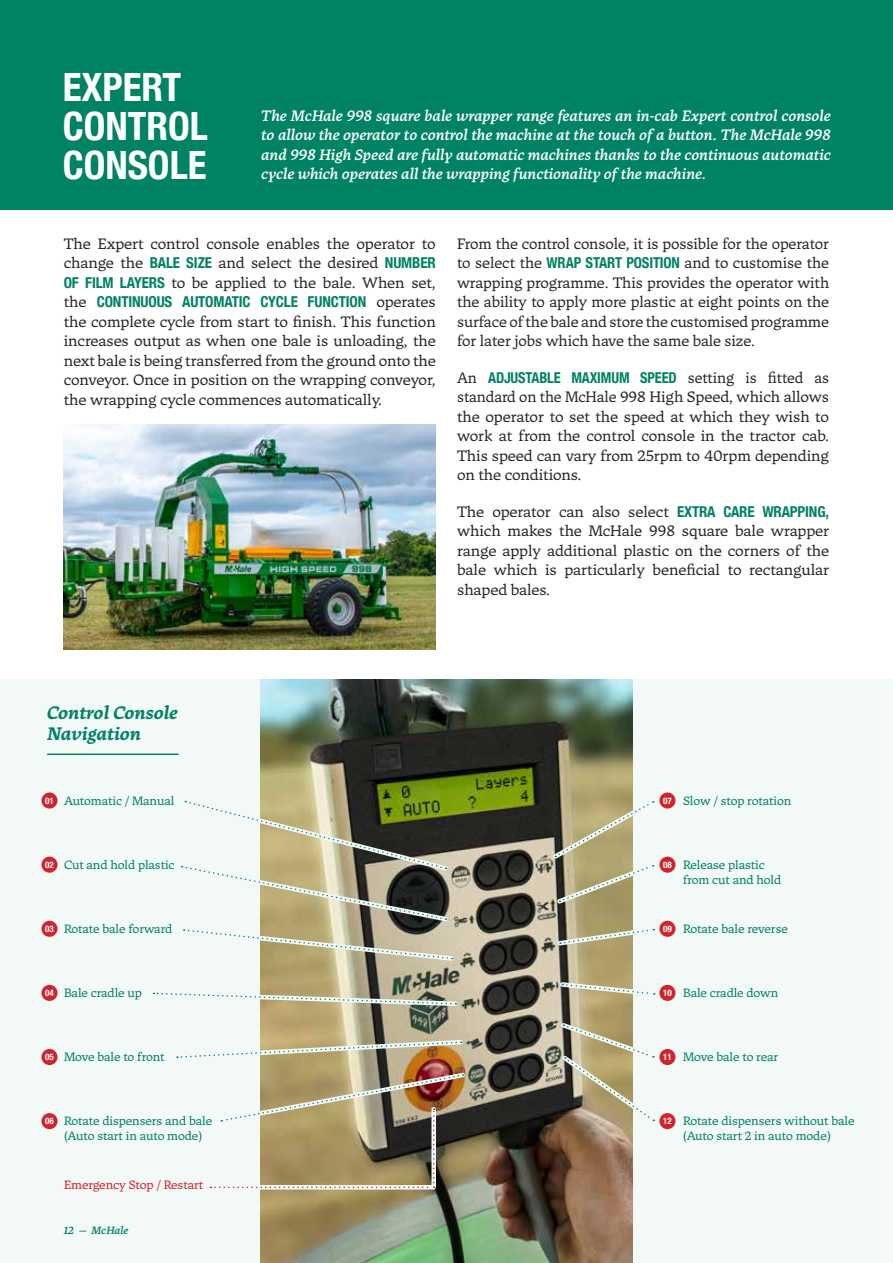
<style>
.page{position:relative;width:893px;height:1263px;background:#fff}
.page>*{position:absolute;margin:0;border:0;box-sizing:border-box;transform-origin:0 0}
.t1{font:700 condensed 39px/39px "Helvetica Neue";color:#fff}
.t2{font:italic 700 18px/21px "Tuna";color:#008265}
.t3{font:15px/19.5px "Tuna";letter-spacing:-.01em;color:#292829;text-align:justify}
.t4{font:italic 500 15px/19.5px "Tuna";color:#fff;text-align:justify}
.t5{font:15px/19.5px "Tuna";letter-spacing:-.01em;color:#292829;text-align:justify;scale:.96 1}
.t6{font:700 condensed 15px "Helvetica Neue LT Com";letter-spacing:-.01em;color:#008265}
.t7{font:700 condensed 15px "Helvetica Neue LT Com";letter-spacing:-.01em;color:#008265;scale:.96 1}
.t8{font:12px/15px "Tuna";letter-spacing:-.01em;color:#008265}
.t9{font:12px "Tuna";letter-spacing:-.01em;color:#d2232a}
.t10{font:italic 500 10.5px "Tuna";letter-spacing:-.005em;color:#008265}
.t11{font:700 condensed 9px "Helvetica Neue";color:#fff}
.s1{font-family:"Helvetica Neue LT Com";font-weight:700;font-stretch:condensed;color:#008265}
.s2{font-family:"Tuna";font-weight:400;font-stretch:normal;color:#292829}
.s3{font-family:"Helvetica Neue";font-weight:700;font-stretch:condensed;font-size:9px;color:#fff}
</style>
<div class="page">
<div style="left:0;top:680px;width:893px;height:583px;background:#f2f9f7"></div>
<img style="left:260px;top:680px;width:373px;height:583px">
<div style="left:41px;top:792px;width:17px;height:16px;background:#d2232a;border-radius:50%"></div>
<div style="left:41px;top:857px;width:17px;height:16px;background:#d2232a;border-radius:50%"></div>
<div style="left:41px;top:921px;width:17px;height:16px;background:#d2232a;border-radius:50%"></div>
<div style="left:41px;top:985px;width:17px;height:16px;background:#d2232a;border-radius:50%"></div>
<div style="left:41px;top:1049px;width:17px;height:16px;background:#d2232a;border-radius:50%"></div>
<div style="left:41px;top:1113px;width:17px;height:16px;background:#d2232a;border-radius:50%"></div>
<img style="left:64px;top:425px;width:372px;height:225px">
<div style="left:659px;top:792px;width:16px;height:16px;background:#d2232a;border-radius:50%"></div>
<div style="left:659px;top:921px;width:16px;height:16px;background:#d2232a;border-radius:50%"></div>
<div style="left:659px;top:985px;width:16px;height:16px;background:#d2232a;border-radius:50%"></div>
<div style="left:659px;top:1049px;width:16px;height:16px;background:#d2232a;border-radius:50%"></div>
<div style="left:659px;top:1113px;width:16px;height:16px;background:#d2232a;border-radius:50%"></div>
<svg style="left:549px;top:796px;width:106px;height:111px"></svg>
<svg style="left:180px;top:796px;width:277px;height:167px"></svg>
<svg style="left:555px;top:924px;width:100px;height:24px"></svg>
<svg style="left:152px;top:989px;width:308px;height:19px"></svg>
<svg style="left:557px;top:979px;width:99px;height:20px"></svg>
<img style="left:176px;top:1037px;width:289px;height:25px">
<svg style="left:558px;top:1019px;width:102px;height:107px"></svg>
<img style="left:209px;top:1070px;width:259px;height:122px">
<hr style="left:47px;top:753px;width:132px;height:2px;background:#008265">
<div style="left:659px;top:857px;width:16px;height:16px;background:#d2232a;border-radius:50%"></div>
<div style="left:0;top:0;width:893px;height:209px;background:#008265"></div>
<h1 class="t1" style="left:63px;top:65px;width:147px">EXPERT<br>CONTROL<br>CONSOLE</h1>
<p class="t4" style="left:261px;top:106px;width:571px">The McHale 998 square bale wrapper range features an in-cab Expert control console to allow the operator to control the machine at the touch of a button. The McHale 998 and 998 High Speed are fully automatic machines thanks to the continuous automatic cycle which operates all the wrapping functionality of the machine.</p>
<p class="t3" style="left:64px;top:234px;width:374px">The Expert control console enables the operator to change the <span class="s1">BALE SIZE</span> and select the desired <span class="s1">NUMBER OF FILM LAYERS</span> to be applied to the bale. When set,</p>
<p class="t6" style="left:64px;top:293px;width:374px"><span class="s2">the</span> CONTINUOUS AUTOMATIC CYCLE FUNCTION <span class="s2">operates</span></p>
<p class="t3" style="left:64px;top:312px;width:374px">the complete cycle from start to finish. This function increases output as when one bale is unloading, the next bale is being transferred from the ground onto the conveyor. Once in position on the wrapping conveyor, the wrapping cycle commences automatically.</p>
<p class="t3" style="left:457px;top:234px;width:374px">From the control console, it is possible for the operator to select the <span class="s1">WRAP START POSITION</span> and to customise the wrapping programme. This provides the operator with the ability to apply more plastic at eight points on the surface of the bale and store the customised programme for later jobs which have the same bale size.</p>
<p class="t7" style="left:457px;top:368px;width:389px"><span class="s2">An</span> ADJUSTABLE MAXIMUM SPEED <span class="s2">setting is fitted as</span></p>
<p class="t5" style="left:457px;top:387px;width:389px">standard on the McHale 998 High Speed, which allows the operator to set the speed at which they wish to work at from the control console in the tractor cab.<br>This speed can vary from 25rpm to 40rpm depending on the conditions.</p>
<p class="t3" style="left:457px;top:502px;width:374px">The operator can also select <span class="s1">EXTRA CARE WRAPPING, </span>which makes the McHale 998 square bale wrapper range apply additional plastic on the corners of the bale which is particularly beneficial to rectangular shaped bales.</p>
<p class="t2" style="left:47px;top:702px;width:132px">Control Console<br>Navigation</p>
<p class="t8" style="left:45px;top:793px;width:131px"><span class="s3">01</span> Automatic / Manual</p>
<p class="t8" style="left:663px;top:793px;width:130px"><span class="s3">07</span> Slow / stop rotation</p>
<p class="t11" style="left:45px;top:857px;width:10px">02</p>
<p class="t8" style="left:64px;top:857px;width:112px">Cut and hold plastic</p>
<p class="t8" style="left:683px;top:857px;width:100px;text-indent:-20px"><span class="s3">08</span> Release plastic from cut and hold</p>
<p class="t8" style="left:45px;top:921px;width:129px"><span class="s3">03</span> Rotate bale forward</p>
<p class="t8" style="left:663px;top:921px;width:126px"><span class="s3">09</span> Rotate bale reverse</p>
<p class="t8" style="left:45px;top:985px;width:98px"><span class="s3">04</span> Bale cradle up</p>
<p class="t8" style="left:663px;top:985px;width:117px"><span class="s3">10</span> Bale cradle down</p>
<p class="t8" style="left:45px;top:1049px;width:121px"><span class="s3">05</span> Move bale to front</p>
<p class="t8" style="left:663px;top:1049px;width:117px"><span class="s3">11</span> Move bale to rear</p>
<p class="t11" style="left:45px;top:1113px;width:10px">06</p>
<p class="t8" style="left:64px;top:1113px;width:150px">Rotate dispensers and bale (Auto start in auto mode)</p>
<p class="t11" style="left:663px;top:1113px;width:10px">12</p>
<p class="t8" style="left:683px;top:1113px;width:173px">Rotate dispensers without bale (Auto start 2 in auto mode)</p>
<p class="t9" style="left:64px;top:1178px;width:141px">Emergency Stop / Restart</p>
<p class="t10" style="left:64px;top:1223px;width:66px">12 — McHale</p>
</div>
